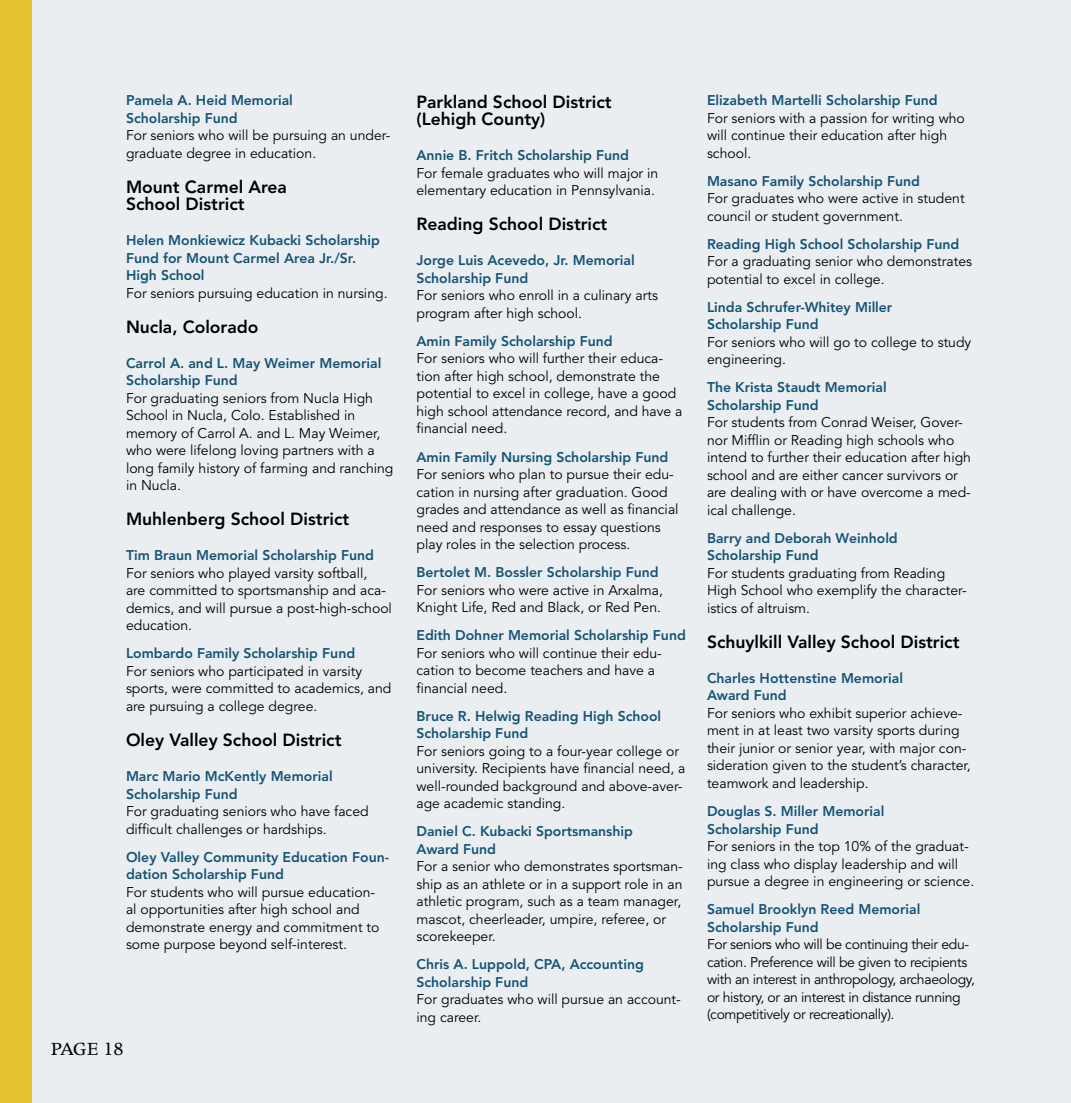
<style>
.page{position:relative;width:1071px;height:1103px;background:#fff}
.page>*{position:absolute;margin:0;border:0;box-sizing:border-box;transform-origin:0 0}
.t1{font:21px "Apollo";letter-spacing:-.03em;color:#000}
.t2{font:800 17.5px/17.5px "Avenir";color:#000}
.t3{font:14px/17.5px "Avenir";color:#000}
.t4{font:800 14px/17.5px "Avenir";color:#145476}
.t5{font:14px/17.5px "Avenir";letter-spacing:-.025em;color:#000}
</style>
<div class="page">
<div style="left:0;top:0;width:1071px;height:1102px;background:#ebeef1"></div>
<div style="left:0;top:0;width:32px;height:1102px;background:#e6c130"></div>
<p class="t4" style="left:126px;top:91px;width:168px">Pamela A. Heid Memorial<br>Scholarship Fund</p>
<p class="t3" style="left:126px;top:127px;width:266px">For seniors who will be pursuing an under&shy;graduate degree in education.</p>
<p class="t2" style="left:126px;top:178px;width:163px">Mount Carmel Area<br>School District</p>
<p class="t4" style="left:126px;top:231px;width:256px">Helen Monkiewicz Kubacki Scholarship<br>Fund for Mount Carmel Area Jr./Sr.<br>High School</p>
<p class="t3" style="left:126px;top:284px;width:263px">For seniors pursuing education in nursing.</p>
<p class="t2" style="left:126px;top:318px;width:134px">N ucla, Colorado</p>
<p class="t4" style="left:126px;top:354px;width:257px">Carrol A. and L. May Weimer Memorial<br>Scholarship Fund</p>
<p class="t3" style="left:126px;top:389px;width:269px">For graduating seniors from Nucla High School in Nucla, Colo. Established in memory of Carrol A. and L. May Weimer, who were lifelong loving partners with a long family history of farming and ranching in Nucla.</p>
<p class="t2" style="left:126px;top:510px;width:225px">M uhlenberg School District</p>
<p class="t4" style="left:126px;top:546px;width:250px">Tim Braun Memorial Scholarship Fund</p>
<p class="t3" style="left:126px;top:564px;width:267px">For seniors who played varsity softball,<br>are committed to sportsmanship and aca&shy;demics, and will pursue a post-high-school education.</p>
<p class="t4" style="left:126px;top:644px;width:231px">Lombardo Family Scholarship Fund</p>
<p class="t3" style="left:126px;top:662px;width:267px">For seniors who participated in varsity sports, were committed to academics, and are pursuing a college degree.</p>
<p class="t2" style="left:126px;top:731px;width:217px">Oley Valley School District</p>
<p class="t4" style="left:126px;top:767px;width:208px">Marc Mario McKently Memorial<br>Scholarship Fund</p>
<p class="t3" style="left:126px;top:802px;width:244px">For graduating seniors who have faced difficult challenges or hardships.</p>
<p class="t4" style="left:126px;top:847px;width:265px">Oley Valley Community Education Foun&shy;dation Scholarship Fund</p>
<p class="t3" style="left:126px;top:883px;width:255px">For students who will pursue education&shy;al opportunities after high school and demonstrate energy and commitment to some purpose beyond self-interest.</p>
<h1 class="t1" style="left:51px;top:1037px;width:74px">PAGE 18</h1>
<p class="t2" style="left:416px;top:93px;width:197px">Parkland School District (Lehigh County)</p>
<p class="t4" style="left:416px;top:147px;width:214px">Annie B. Fritch Scholarship Fund</p>
<p class="t3" style="left:416px;top:165px;width:243px">For female graduates who will major in elementary education in Pennsylvania.</p>
<p class="t2" style="left:416px;top:215px;width:192px">Reading School District</p>
<p class="t4" style="left:416px;top:252px;width:220px">Jorge Luis Acevedo, Jr. M emorial<br>Scholarship Fund</p>
<p class="t3" style="left:416px;top:287px;width:243px">For seniors who enroll in a culinary arts program after high school.</p>
<p class="t4" style="left:416px;top:332px;width:198px">Amin Family Scholarship Fund</p>
<p class="t3" style="left:416px;top:350px;width:268px">For seniors who will further their educa&shy;tion after high school, demonstrate the potential to excel in college, have a good high school attendance record, and have a financial need.</p>
<p class="t4" style="left:416px;top:448px;width:253px">Amin Family N ursing Scholarship Fund</p>
<p class="t3" style="left:416px;top:466px;width:264px">For seniors who plan to pursue their edu&shy;cation in nursing after graduation. Good grades and attendance as well as financial need and responses to essay questions play roles in the selection process.</p>
<p class="t4" style="left:416px;top:563px;width:244px">Bertolet M . Bossler Scholarship Fund</p>
<p class="t3" style="left:416px;top:581px;width:248px">For seniors who were active in Arxalma,<br>Knight Life, Red and Black, or Red Pen.</p>
<p class="t4" style="left:416px;top:626px;width:271px">Edith Dohner Memorial Scholarship Fund</p>
<p class="t3" style="left:416px;top:644px;width:247px">For seniors who will continue their edu&shy;cation to become teachers and have a financial need.</p>
<p class="t4" style="left:416px;top:707px;width:246px">Bruce R. Helwig Reading H igh School<br>Scholarship Fund</p>
<p class="t3" style="left:416px;top:742px;width:270px">For seniors going to a four-year college or university. Recipients have financial need, a well-rounded background and above-aver&shy;age academic standing.</p>
<p class="t4" style="left:416px;top:822px;width:218px">Daniel C. Kubacki Sportsmanship<br>Award Fund</p>
<p class="t3" style="left:416px;top:858px;width:268px">For a senior who demonstrates sportsman&shy;ship as an athlete or in a support role in an athletic program, such as a team manager, mascot, cheerleader, umpire, referee, or scorekeeper.</p>
<p class="t4" style="left:416px;top:955px;width:229px">Chris A. Luppold, CPA, Accounting<br>Scholarship Fund</p>
<p class="t3" style="left:416px;top:991px;width:266px">For graduates who will pursue an account&shy;ing career.</p>
<p class="t4" style="left:707px;top:91px;width:232px">Elizabeth Martelli Scholarship Fund</p>
<p class="t3" style="left:707px;top:109px;width:259px">For seniors with a passion for writing who will continue their education after high school.</p>
<p class="t4" style="left:707px;top:172px;width:215px">Masano Family Scholarship Fund</p>
<p class="t3" style="left:707px;top:190px;width:259px">For graduates who were active in student council or student government.</p>
<p class="t4" style="left:707px;top:235px;width:254px">Reading High School Scholarship Fund</p>
<p class="t3" style="left:707px;top:253px;width:267px">For a graduating senior who demonstrates potential to excel in college.</p>
<p class="t4" style="left:707px;top:298px;width:187px">Linda Schrufer-Whitey M iller<br>Scholarship Fund</p>
<p class="t3" style="left:707px;top:333px;width:266px">For seniors who will go to college to study engineering.</p>
<p class="t4" style="left:707px;top:378px;width:181px">The Krista Staudt M emorial<br>Scholarship Fund</p>
<p class="t3" style="left:707px;top:414px;width:266px">For students from Conrad Weiser, Gover&shy;nor Mifflin or Reading high schools who intend to further their education after high school and are either cancer survivors or are dealing with or have overcome a med&shy;ical challenge.</p>
<p class="t4" style="left:707px;top:529px;width:192px">Barry and Deborah Weinhold<br>Scholarship Fund</p>
<p class="t3" style="left:707px;top:564px;width:261px">For students graduating from Reading<br>High School who exemplify the character&shy;istics of altruism.</p>
<p class="t2" style="left:707px;top:633px;width:254px">Schuylkill Valley School District</p>
<p class="t4" style="left:707px;top:669px;width:197px">Charles Hottenstine Memorial<br>Award Fund</p>
<p class="t3" style="left:707px;top:704px;width:265px">For seniors who exhibit superior achieve&shy;ment in at least two varsity sports during their junior or senior year, with major con&shy;sideration given to the student’s character, teamwork and leadership.</p>
<p class="t4" style="left:707px;top:802px;width:179px">Douglas S. Miller Memorial<br>Scholarship Fund</p>
<p class="t3" style="left:707px;top:837px;width:269px">For seniors in the top 10% of the graduat&shy;ing class who display leadership and will pursue a degree in engineering or science.</p>
<p class="t4" style="left:707px;top:900px;width:215px">Samuel Brooklyn Reed Memorial<br>Scholarship Fund</p>
<p class="t5" style="left:707px;top:935px;width:269px">For seniors who will be continuing their edu&shy;cation. Preference will be given to recipients with an interest in anthropology, archaeology, or history, or an interest in distance running (competitively or recreationally).</p>
</div>
